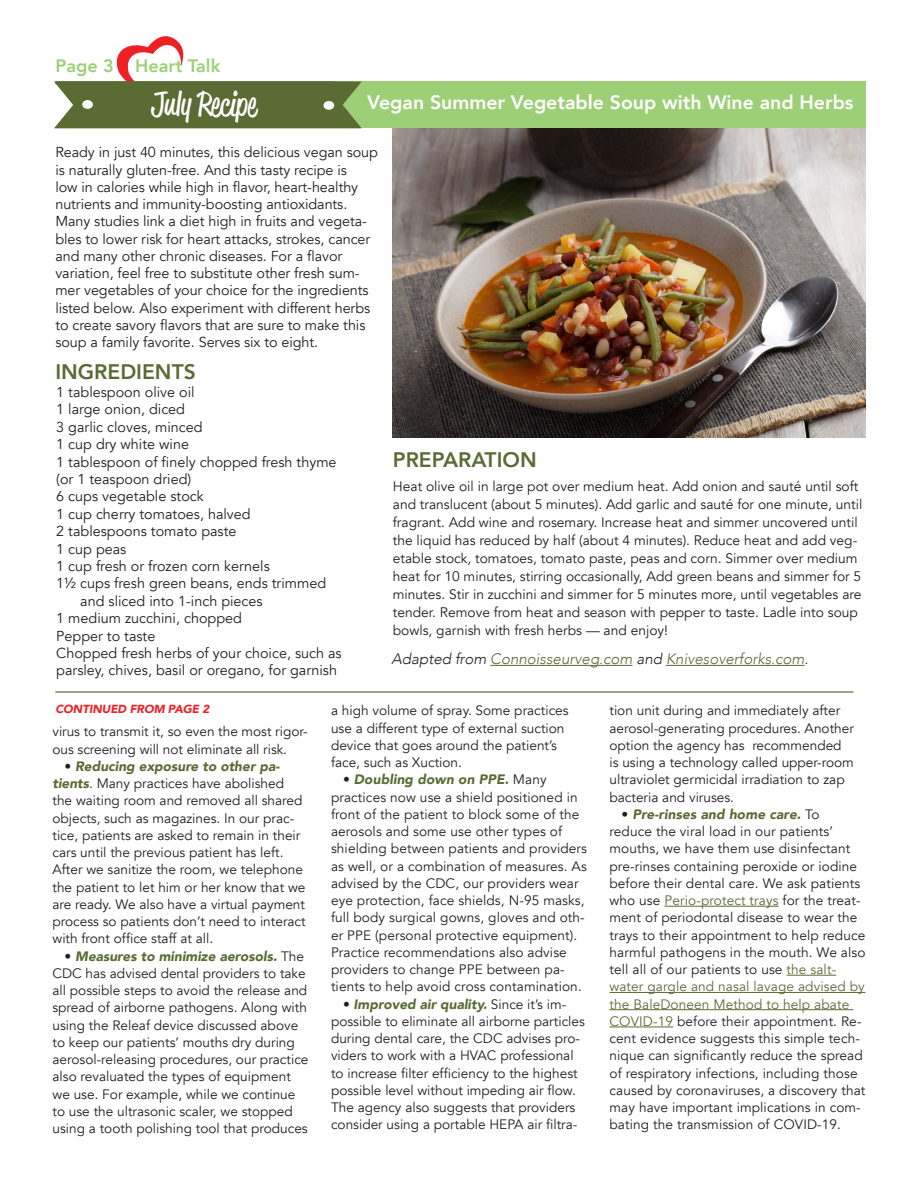
<style>
.page{position:relative;width:918px;height:1188px;background:#fff}
.page>*{position:absolute;margin:0;border:0;box-sizing:border-box;transform-origin:0 0}
.t1{font:33px "Reklame Script";color:#fff}
.t2{font:800 21px "Avenir";color:#5a6c34}
.t3{font:800 19.5px "Avenir";color:#fff}
.t4{font:800 18px "Avenir";color:#9dcf77}
.t5{font:italic 300 15.15px "Avenir";color:#5a6c34}
.t6{font:14.4px/17.2px "Avenir";letter-spacing:-.005em;color:#231f20}
.t7{font:13.8px/18px "Avenir";color:#231f20}
.t8{font:13.65px/17.2px "Avenir";color:#231f20}
.t9{font:italic 900 11.7px "Avenir";letter-spacing:-.01em;color:#ee2026}
.s1{color:#231f20}
.s2{font-weight:900;font-style:italic;color:#5a6c34}
.s3{color:#5a6c34}
</style>
<div class="page">
<div style="left:335px;top:81px;width:531px;height:47px;background:#9dcf77"></div>
<svg style="left:54px;top:36px;width:308px;height:92px"></svg>
<img style="left:393px;top:128px;width:472px;height:309px">
<hr style="left:490px;top:665px;width:143px;height:1px;background:#5a6c34">
<hr style="left:666px;top:665px;width:139px;height:1px;background:#5a6c34">
<hr style="left:55px;top:691px;width:799px;height:2px;background:#5a6c34">
<hr style="left:664px;top:906px;width:115px;height:1px;background:#5a6c34">
<hr style="left:787px;top:975px;width:49px;height:1px;background:#5a6c34">
<hr style="left:609px;top:992px;width:257px;height:1px;background:#5a6c34">
<hr style="left:609px;top:1009px;width:244px;height:1px;background:#5a6c34">
<hr style="left:609px;top:1027px;width:64px;height:1px;background:#5a6c34">
<p class="t4" style="left:56px;top:52px;width:166px">Page 3 Heart Talk</p>
<p class="t1" style="left:152px;top:81px;width:106px">July Recipe</p>
<p class="t3" style="left:367px;top:88px;width:488px">Vegan Summer Vegetable Soup with Wine and Herbs</p>
<p class="t6" style="left:55px;top:144px;width:324px">Ready in just 40 minutes, this delicious vegan soup is naturally gluten-free. And this tasty recipe is<br>low in calories while high in flavor, heart-healthy nutrients and immunity-boosting antioxidants.<br>Many studies link a diet high in fruits and vegeta&shy;bles to lower risk for heart attacks, strokes, cancer and many other chronic diseases. For a flavor variation, feel free to substitute other fresh sum&shy;mer vegetables of your choice for the ingredients listed below. Also experiment with different herbs to create savory flavors that are sure to make this soup a family favorite. Serves six to eight.</p>
<p class="t6" style="left:56px;top:384px;width:140px">1 tablespoon olive oil</p>
<p class="t6" style="left:56px;top:401px;width:130px">1 large onion, diced</p>
<p class="t6" style="left:56px;top:419px;width:148px">3 garlic cloves, minced</p>
<p class="t6" style="left:56px;top:436px;width:134px">1 cup dry white wine</p>
<p class="t6" style="left:56px;top:453px;width:282px">1 tablespoon of finely chopped fresh thyme (or 1 teaspoon dried)</p>
<p class="t6" style="left:56px;top:488px;width:149px">6 cups vegetable stock</p>
<p class="t6" style="left:56px;top:506px;width:196px">1 cup cherry tomatoes, halved</p>
<p class="t6" style="left:56px;top:523px;width:182px">2 tablespoons tomato paste</p>
<p class="t6" style="left:56px;top:540px;width:72px">1 cup peas</p>
<p class="t6" style="left:56px;top:558px;width:215px">1 cup fresh or frozen corn kernels</p>
<p class="t6" style="left:80px;top:575px;width:247px;text-indent:-24px">1½ cups fresh green beans, ends trimmed and sliced into 1-inch pieces</p>
<p class="t6" style="left:56px;top:610px;width:187px">1 medium zucchini, chopped</p>
<p class="t6" style="left:56px;top:627px;width:101px">Pepper to taste</p>
<p class="t6" style="left:56px;top:645px;width:287px">Chopped fresh herbs of your choice, such as parsley, chives, basil or oregano, for garnish</p>
<p class="t2" style="left:55px;top:355px;width:142px">INGREDIENTS</p>
<p class="t2" style="left:393px;top:443px;width:145px">PREPARATION</p>
<p class="t7" style="left:393px;top:477px;width:471px">Heat olive oil in large pot over medium heat. Add onion and sauté until soft and translucent (about 5 minutes). Add garlic and sauté for one minute, until fragrant. Add wine and rosemary. Increase heat and simmer uncovered until the liquid has reduced by half (about 4 minutes). Reduce heat and add veg&shy;etable stock, tomatoes, tomato paste, peas and corn. Simmer over medium heat for 10 minutes, stirring occasionally, Add green beans and simmer for 5 minutes. Stir in zucchini and simmer for 5 minutes more, until vegetables are tender. Remove from heat and season with pepper to taste. Ladle into soup bowls, garnish with fresh herbs — and enjoy!</p>
<p class="t5" style="left:392px;top:650px;width:419px"><span class="s1">Adapted from</span> Connoisseurveg.com <span class="s1">and</span> Knivesoverforks.com<span class="s1">.</span></p>
<p class="t9" style="left:55px;top:700px;width:156px">CONTINUED FROM PAGE 2</p>
<p class="t8" style="left:52px;top:723px;width:257px">virus to transmit it, so even the most rigor&shy;ous screening will not eliminate all risk.</p>
<p class="t8" style="left:52px;top:758px;width:255px;text-indent:12px">• <span class="s2">Reducing exposure to other pa&shy;tients</span>. Many practices have abolished the waiting room and removed all shared objects, such as magazines. In our prac&shy;tice, patients are asked to remain in their cars until the previous patient has left.<br>After we sanitize the room, we telephone the patient to let him or her know that we are ready. We also have a virtual payment process so patients don’t need to interact with front office staff at all.</p>
<p class="t8" style="left:52px;top:948px;width:258px;text-indent:12px">• <span class="s2">Measures to minimize aerosols.</span> The CDC has advised dental providers to take all possible steps to avoid the release and spread of airborne pathogens. Along with using the Releaf device discussed above to keep our patients’ mouths dry during aerosol-releasing procedures, our practice also revaluated the types of equipment we use. For example, while we continue to use the ultrasonic scaler, we stopped using a tooth polishing tool that produces</p>
<p class="t8" style="left:331px;top:702px;width:239px">a high volume of spray. Some practices use a different type of external suction device that goes around the patient’s face, such as Xuction.</p>
<p class="t8" style="left:331px;top:771px;width:258px;text-indent:12px">• <span class="s2">Doubling down on PPE.</span> Many practices now use a shield positioned in front of the patient to block some of the aerosols and some use other types of shielding between patients and providers as well, or a combination of measures. As advised by the CDC, our providers wear eye protection, face shields, N-95 masks, full body surgical gowns, gloves and oth&shy;er PPE (personal protective equipment).<br>Practice recommendations also advise providers to change PPE between pa&shy;tients to help avoid cross contamination.</p>
<p class="t8" style="left:331px;top:996px;width:255px;text-indent:12px">• <span class="s2">Improved air quality.</span> Since it’s im&shy;possible to eliminate all airborne particles during dental care, the CDC advises pro&shy;viders to work with a HVAC professional to increase filter efficiency to the highest possible level without impeding air flow.<br>The agency also suggests that providers consider using a portable HEPA air filtra-</p>
<p class="t8" style="left:609px;top:702px;width:246px">tion unit during and immediately after aerosol-generating procedures. Another option the agency has recommended is using a technology called upper-room ultraviolet germicidal irradiation to zap bacteria and viruses.</p>
<p class="t8" style="left:610px;top:806px;width:258px;text-indent:12px">• <span class="s2">Pre-rinses and home care.</span> To<br>reduce the viral load in our patients’ mouths, we have them use disinfectant pre-rinses containing peroxide or iodine before their dental care. We ask patients who use <span class="s3">Perio-protect trays</span> for the treat&shy;ment of periodontal disease to wear the trays to their appointment to help reduce harmful pathogens in the mouth. We also tell all of our patients to use <span class="s3">the salt&shy;water gargle and nasal lavage advised by the BaleDoneen Method to help abate COVID-19</span> before their appointment. Re&shy;cent evidence suggests this simple tech&shy;nique can significantly reduce the spread of respiratory infections, including those caused by coronaviruses, a discovery that may have important implications in com&shy;bating the transmission of COVID-19.</p>
</div>
